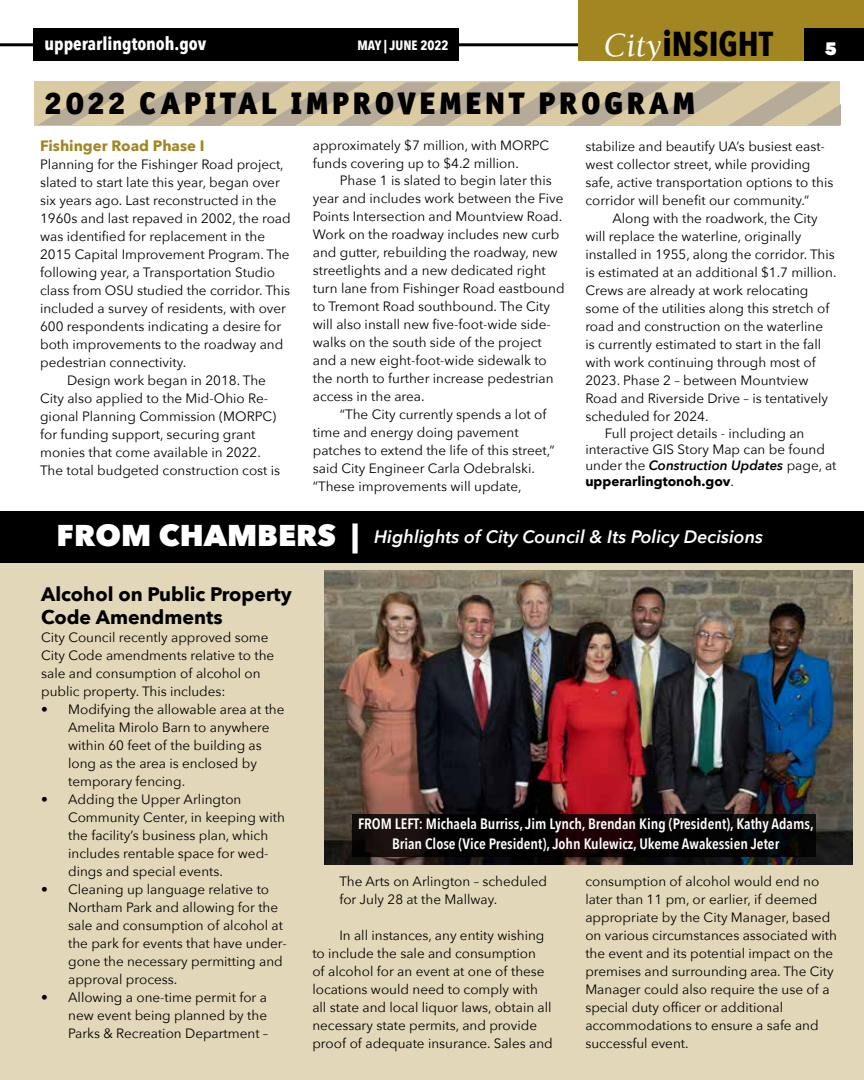
<style>
.page{position:relative;width:864px;height:1080px;background:#fff}
.page>*{position:absolute;margin:0;border:0;box-sizing:border-box;transform-origin:0 0}
.t1{font:700 34.5px "Avenir Next Condensed";color:#000}
.t2{font:900 31.35px "Officina San ITC";letter-spacing:.11em;color:#000}
.t3{font:700 19.5px/22.5px "Avenir Next";color:#000}
.t4{font:italic 600 18px "Avenir Next";color:#fff}
.t5{font:700 18px "Avenir Next Condensed";color:#fff}
.t6{font:800 18px "Avenir Next";color:#fff}
.t7{font:600 15px/19.5px "Avenir Next Condensed";color:#fff;text-align:center}
.t8{font:700 15px "Avenir Next";color:#a18621}
.t9{font:13.5px/18px "Avenir Next";color:#000}
.t10{font:700 13.5px "Avenir Next Condensed";color:#fff}
.s1{font-family:"Berkeley Std";font-weight:400;font-style:italic;color:#fff}
.s2{font-weight:600;font-style:italic}
.s3{font-weight:700}
.s4{font-weight:800;font-style:normal;font-size:30px}
</style>
<div class="page">
<hr style="left:0;top:43px;width:864px;height:3px;background:#000">
<div style="left:578px;top:0;width:286px;height:61px;background:#a18621"></div>
<div style="left:804px;top:28px;width:60px;height:33px;background:#000"></div>
<div style="left:34px;top:28px;width:425px;height:33px;background:#000"></div>
<svg style="left:38px;top:81px;width:803px;height:45px;background:#cbbd9e"></svg>
<div style="left:0;top:559px;width:864px;height:521px;background:#e3d7b9"></div>
<div style="left:0;top:512px;width:864px;height:51px;background:#000"></div>
<img style="left:325px;top:571px;width:528px;height:294px">
<svg style="left:352px;top:814px;width:464px;height:42px;background:#0a0405"></svg>
<h3 class="t5" style="left:45px;top:33px;width:163px">upperarlingtonoh.gov</h3>
<p class="t10" style="left:357px;top:37px;width:93px">MAY | JUNE 2022</p>
<h1 class="t1" style="left:604px;top:23px;width:171px"><span class="s1">City</span>iNSIGHT</h1>
<h2 class="t2" style="left:44px;top:83px;width:653px">2022 CAPITAL IMPROVEMENT PROGRAM</h2>
<h3 class="t6" style="left:824px;top:38px;width:14px">5</h3>
<p class="t8" style="left:40px;top:133px;width:166px">Fishinger Road Phase I</p>
<p class="t9" style="left:40px;top:155px;width:245px">Planning for the Fishinger Road project,</p>
<p class="t9" style="left:40px;top:173px;width:241px">slated to start late this year, began over</p>
<p class="t9" style="left:40px;top:191px;width:238px">six years ago. Last reconstructed in the</p>
<p class="t9" style="left:40px;top:209px;width:252px">1960s and last repaved in 2002, the road</p>
<p class="t9" style="left:40px;top:227px;width:226px">was identified for replacement in the</p>
<p class="t9" style="left:40px;top:245px;width:251px">2015 Capital Improvement Program. The</p>
<p class="t9" style="left:40px;top:263px;width:236px">following year, a Transportation Studio</p>
<p class="t9" style="left:40px;top:281px;width:251px">class from OSU studied the corridor. This</p>
<p class="t9" style="left:40px;top:299px;width:248px">included a survey of residents, with over</p>
<p class="t9" style="left:40px;top:317px;width:243px">600 respondents indicating a desire for</p>
<p class="t9" style="left:40px;top:335px;width:245px">both improvements to the roadway and</p>
<p class="t9" style="left:40px;top:353px;width:148px">pedestrian connectivity.</p>
<p class="t9" style="left:67px;top:371px;width:200px">Design work began in 2018. The</p>
<p class="t9" style="left:40px;top:389px;width:230px">City also applied to the Mid-Ohio Re-</p>
<p class="t9" style="left:40px;top:407px;width:238px">gional Planning Commission (MORPC)</p>
<p class="t9" style="left:40px;top:425px;width:217px">for funding support, securing grant</p>
<p class="t9" style="left:40px;top:443px;width:222px">monies that come available in 2022.</p>
<p class="t9" style="left:40px;top:461px;width:242px">The total budgeted construction cost is</p>
<p class="t9" style="left:313px;top:135px;width:238px">approximately $7 million, with MORPC funds covering up to $4.2 million.</p>
<p class="t9" style="left:313px;top:171px;width:253px;text-indent:27px">Phase 1 is slated to begin later this year and includes work between the Five Points Intersection and Mountview Road.<br>Work on the roadway includes new curb and gutter, rebuilding the roadway, new streetlights and a new dedicated right turn lane from Fishinger Road eastbound to Tremont Road southbound. The City will also install new five-foot-wide side&shy;walks on the south side of the project and a new eight-foot-wide sidewalk to the north to further increase pedestrian access in the area.</p>
<p class="t9" style="left:313px;top:405px;width:243px;text-indent:27px">“The City currently spends a lot of time and energy doing pavement patches to extend the life of this street,” said City Engineer Carla Odebralski. “These improvements will update,</p>
<p class="t9" style="left:585px;top:137px;width:250px">stabilize and beautify UA’s busiest east&shy;west collector street, while providing safe, active transportation options to this corridor will benefit our community.”</p>
<p class="t9" style="left:585px;top:209px;width:253px;text-indent:27px">Along with the roadwork, the City will replace the waterline, originally installed in 1955, along the corridor. This is estimated at an additional $1.7 million.<br>Crews are already at work relocating some of the utilities along this stretch of road and construction on the waterline<br>is currently estimated to start in the fall with work continuing through most of 2023. Phase 2 – between Mountview Road and Riverside Drive – is tentatively scheduled for 2024.</p>
<p class="t9" style="left:585px;top:424px;width:253px;line-height:16.2px;text-indent:19px">Full project details - including an interactive GIS Story Map can be found under the <span class="s2">Construction Updates</span> page, at <span class="s3">upperarlingtonoh.gov</span>.</p>
<h3 class="t4" style="left:57px;top:522px;width:708px"><span class="s4">FROM CHAMBERS |</span> Highlights of City Council &amp; Its Policy Decisions</h3>
<h3 class="t3" style="left:41px;top:583px;width:252px">Alcohol on Public Property<br>Code Amendments</h3>
<p class="t9" style="left:41px;top:628px;width:235px">City Council recently approved some City Code amendments relative to the sale and consumption of alcohol on public property. This includes:</p>
<p class="t9" style="left:68px;top:700px;width:218px;text-indent:-27px">• Modifying the allowable area at the<br>Amelita Mirolo Barn to anywhere within 60 feet of the building as long as the area is enclosed by temporary fencing.</p>
<p class="t9" style="left:68px;top:790px;width:218px;text-indent:-27px">• Adding the Upper Arlington<br>Community Center, in keeping with the facility’s business plan, which includes rentable space for wed&shy;dings and special events.</p>
<p class="t9" style="left:68px;top:880px;width:220px;text-indent:-27px">• Cleaning up language relative to<br>Northam Park and allowing for the sale and consumption of alcohol at the park for events that have under&shy;gone the necessary permitting and approval process.</p>
<p class="t9" style="left:68px;top:988px;width:202px;text-align:justify;text-indent:-27px">• Allowing a one-time permit for a new event being planned by the Parks &amp; Recreation Department –</p>
<p class="t7" style="left:358px;top:814px;width:457px">FROM LEFT: Michaela Burriss, Jim Lynch, Brendan King (President), Kathy Adams,<br>Brian Close (Vice President), John Kulewicz, Ukeme Awakessien Jeter</p>
<p class="t9" style="left:585px;top:872px;width:253px">consumption of alcohol would end no later than 11 pm, or earlier, if deemed appropriate by the City Manager, based on various circumstances associated with the event and its potential impact on the premises and surrounding area. The City Manager could also require the use of a special duty officer or additional accommodations to ensure a safe and successful event.</p>
<p class="t9" style="left:339px;top:872px;width:209px">The Arts on Arlington – scheduled for July 28 at the Mallway.</p>
<p class="t9" style="left:312px;top:926px;width:242px;text-indent:27px">In all instances, any entity wishing to include the sale and consumption<br>of alcohol for an event at one of these locations would need to comply with all state and local liquor laws, obtain all necessary state permits, and provide proof of adequate insurance. Sales and</p>
</div>
